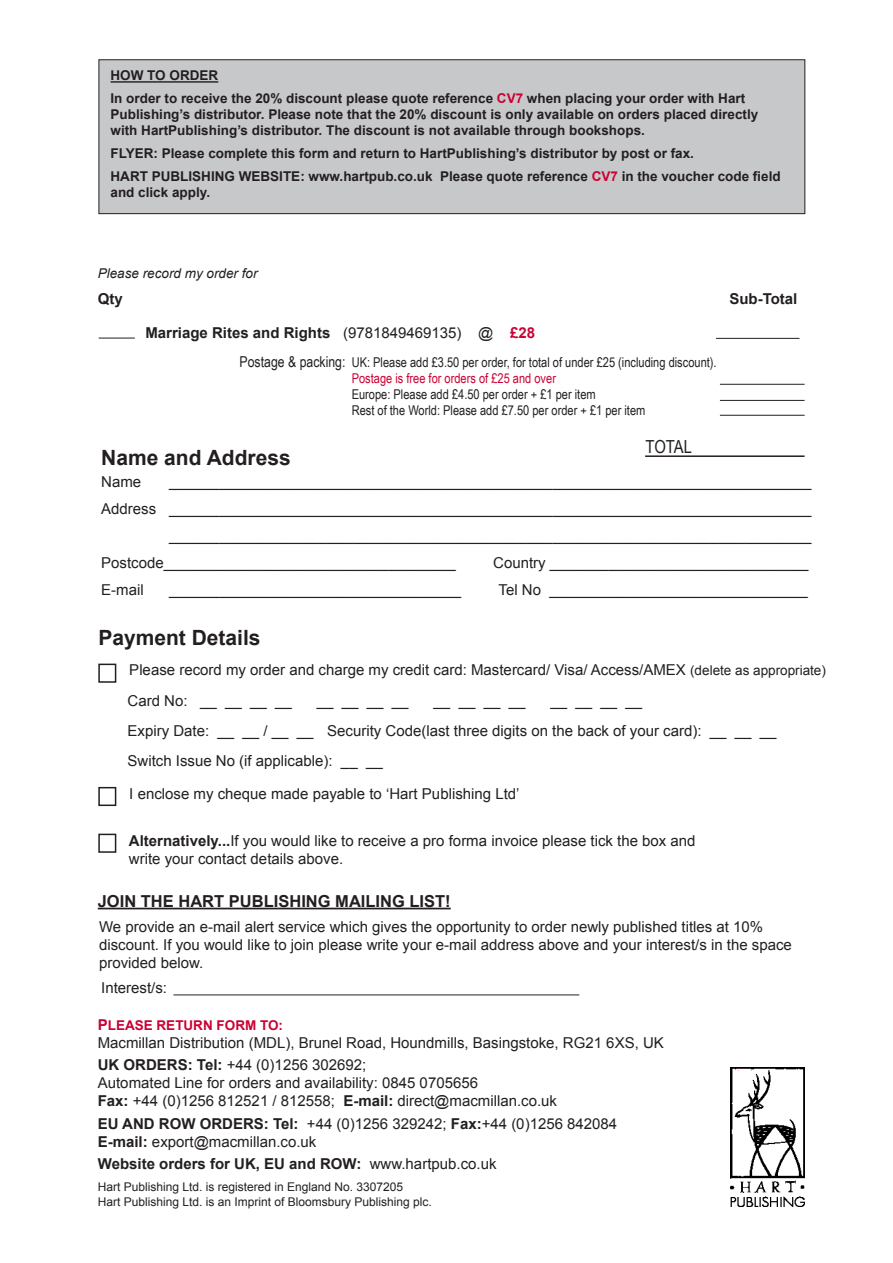
<style>
.page{position:relative;width:893px;height:1263px;background:#fff}
.page>*{position:absolute;margin:0;border:0;box-sizing:border-box;transform-origin:0 0}
.t1{font:700 21px "Arial";color:#231f20}
.t2{font:18px "Arial Narrow";letter-spacing:-.005em;color:#231f20}
.t3{font:700 16.5px "Arial";color:#231f20}
.t4{font:15px/18px "Arial";color:#231f20}
.t5{font:700 15px "Arial";color:#231f20}
.t6{font:15px "Arial Narrow";color:#231f20}
.t7{font:700 13.5px/22.5px "Arial";color:#231f20}
.t8{font:13.5px/16.2px "Arial Narrow";color:#231f20}
.t9{font:13.5px "Arial Narrow";color:#c03}
.t10{font:italic 13.5px "Arial";color:#231f20}
.t11{font:700 13.5px "Arial";color:#c03}
.t12{font:12px/14.4px "Arial";color:#231f20}
.s1{color:#c03}
.s2{font-weight:400}
.s3{font-size:13.5px}
.s4{font-weight:700}
.s5{font-size:15px}
</style>
<div class="page">
<hr style="left:720px;top:384px;width:85px;height:1px;background:#231f20">
<hr style="left:720px;top:400px;width:85px;height:1px;background:#231f20">
<hr style="left:720px;top:415px;width:85px;height:1px;background:#231f20">
<hr style="left:645px;top:455px;width:160px;height:2px;background:#231f20">
<hr style="left:716px;top:338px;width:83px;height:1px;background:#231f20">
<hr style="left:99px;top:338px;width:36px;height:1px;background:#231f20">
<div style="left:98px;top:834px;width:18px;height:19px;border:2px solid #231f20"></div>
<div style="left:98px;top:787px;width:18px;height:19px;border:2px solid #231f20"></div>
<div style="left:98px;top:664px;width:18px;height:19px;border:2px solid #231f20"></div>
<hr style="left:98px;top:908px;width:353px;height:1px;background:#231f20">
<hr style="left:173px;top:995px;width:406px;height:1px;background:#231f20">
<img style="left:730px;top:1067px;width:75px;height:140px">
<div style="left:99px;top:60px;width:706px;height:154px;background:#c7c8ca"></div>
<div style="left:99px;top:60px;width:706px;height:154px;border:1px solid #231f20"></div>
<hr style="left:111px;top:81px;width:107px;height:2px;background:#231f20">
<p class="t7" style="left:111px;top:65px;width:636px">HOW TO ORDER<br>In order to receive the 20% discount please quote reference <span class="s1">CV7</span> when placing your order with Hart</p>
<p class="t7" style="left:111px;top:106px;width:649px;line-height:16.2px">Publishing’s distributor. Please note that the 20% discount is only available on orders placed directly with HartPublishing’s distributor. The discount is not available through bookshops.</p>
<p class="t7" style="left:111px;top:142px;width:672px">FLYER: Please complete this form and return to HartPublishing’s distributor by post or fax.<br>HART PUBLISHING WEBSITE: www.hartpub.co.uk Please quote reference <span class="s1">CV7</span> in the voucher code field</p>
<p class="t7" style="left:111px;top:181px;width:101px">and click apply.</p>
<p class="t10" style="left:98px;top:266px;width:161px">Please record my order for</p>
<p class="t5" style="left:98px;top:290px;width:27px">Qty</p>
<p class="t5" style="left:729px;top:290px;width:70px">Sub-Total</p>
<p class="t5" style="left:145px;top:324px;width:391px">Marriage Rites and Rights <span class="s2">(9781849469135) @</span> <span class="s1">£28</span></p>
<p class="t6" style="left:240px;top:353px;width:107px">Postage &amp; packing:</p>
<p class="t8" style="left:352px;top:354px;width:366px">UK: Please add £3.50 per order, for total of under £25 (including discount).</p>
<p class="t9" style="left:352px;top:370px;width:206px">Postage is free for orders of £25 and over</p>
<p class="t8" style="left:352px;top:386px;width:295px">Europe: Please add £4.50 per order + £1 per item<br>Rest of the World: Please add £7.50 per order + £1 per item</p>
<p class="t2" style="left:646px;top:436px;width:48px">TOTAL</p>
<h1 class="t1" style="left:101px;top:446px;width:191px">Name and Address</h1>
<p class="t4" style="left:101px;top:472px;width:42px">Name</p>
<p class="t4" style="left:169px;top:472px;width:644px">_____________________________________________________________________________</p>
<p class="t4" style="left:101px;top:499px;width:712px">Address _____________________________________________________________________________</p>
<p class="t4" style="left:169px;top:526px;width:644px">_____________________________________________________________________________</p>
<p class="t4" style="left:101px;top:553px;width:356px">Postcode___________________________________</p>
<p class="t4" style="left:493px;top:553px;width:317px">Country _______________________________</p>
<p class="t4" style="left:101px;top:580px;width:44px">E-mail</p>
<p class="t4" style="left:169px;top:580px;width:293px">___________________________________</p>
<p class="t4" style="left:498px;top:580px;width:311px">Tel No _______________________________</p>
<h1 class="t1" style="left:98px;top:626px;width:164px">Payment Details</h1>
<p class="t4" style="left:128px;top:654px;width:700px;line-height:31.2px">Please record my order and charge my credit card: Mastercard/ Visa/ Access/AMEX <span class="s3">(delete as appropriate)<br></span>Card No: __ __ __ __</p>
<p class="t4" style="left:317px;top:692px;width:93px">__ __ __ __</p>
<p class="t4" style="left:434px;top:692px;width:93px">__ __ __ __</p>
<p class="t4" style="left:128px;top:686px;width:651px;line-height:30px;text-indent:423px">__ __ __ __<br>Expiry Date: __ __ / __ __ Security Code(last three digits on the back of your card): __ __ __<br>Switch Issue No (if applicable): __ __</p>
<p class="t4" style="left:129px;top:785px;width:392px">I enclose my cheque made payable to ‘Hart Publishing Ltd’</p>
<p class="t4" style="left:129px;top:832px;width:568px"><span class="s4">Alternatively...</span>If you would like to receive a pro forma invoice please tick the box and write your contact details above.</p>
<p class="t3" style="left:98px;top:892px;width:354px">JOIN THE HART PUBLISHING MAILING LIST!</p>
<p class="t4" style="left:99px;top:917px;width:694px">We provide an e-mail alert service which gives the opportunity to order newly published titles at 10% discount. If you would like to join please write your e-mail address above and your interest/s in the space provided below.</p>
<p class="t4" style="left:101px;top:979px;width:67px">Interest/s:</p>
<p class="t11" style="left:98px;top:1018px;width:187px"><span class="s5">P</span>LEASE RETURN FORM TO:</p>
<p class="t4" style="left:98px;top:1031px;width:567px;line-height:22.5px">Macmillan Distribution (MDL), Brunel Road, Houndmills, Basingstoke, RG21 6XS, UK<br><span class="s4">UK ORDERS: Tel:</span> +44 (0)1256 302692;</p>
<p class="t4" style="left:98px;top:1074px;width:461px">Automated Line for orders and availability: 0845 0705656<br><span class="s4">Fax:</span> +44 (0)1256 812521 / 812558; <span class="s4">E-mail:</span> direct@macmillan.co.uk</p>
<p class="t4" style="left:98px;top:1115px;width:521px"><span class="s4">EU AND ROW ORDERS: Tel:</span> +44 (0)1256 329242; <span class="s4">Fax:</span>+44 (0)1256 842084<br><span class="s4">E-mail:</span> export@macmillan.co.uk</p>
<p class="t5" style="left:98px;top:1156px;width:400px">Website orders for UK, EU and ROW: <span class="s2">www.hartpub.co.uk</span></p>
<p class="t12" style="left:98px;top:1180px;width:336px">Hart Publishing Ltd. is registered in England No. 3307205<br>Hart Publishing Ltd. is an Imprint of Bloomsbury Publishing plc.</p>
</div>
